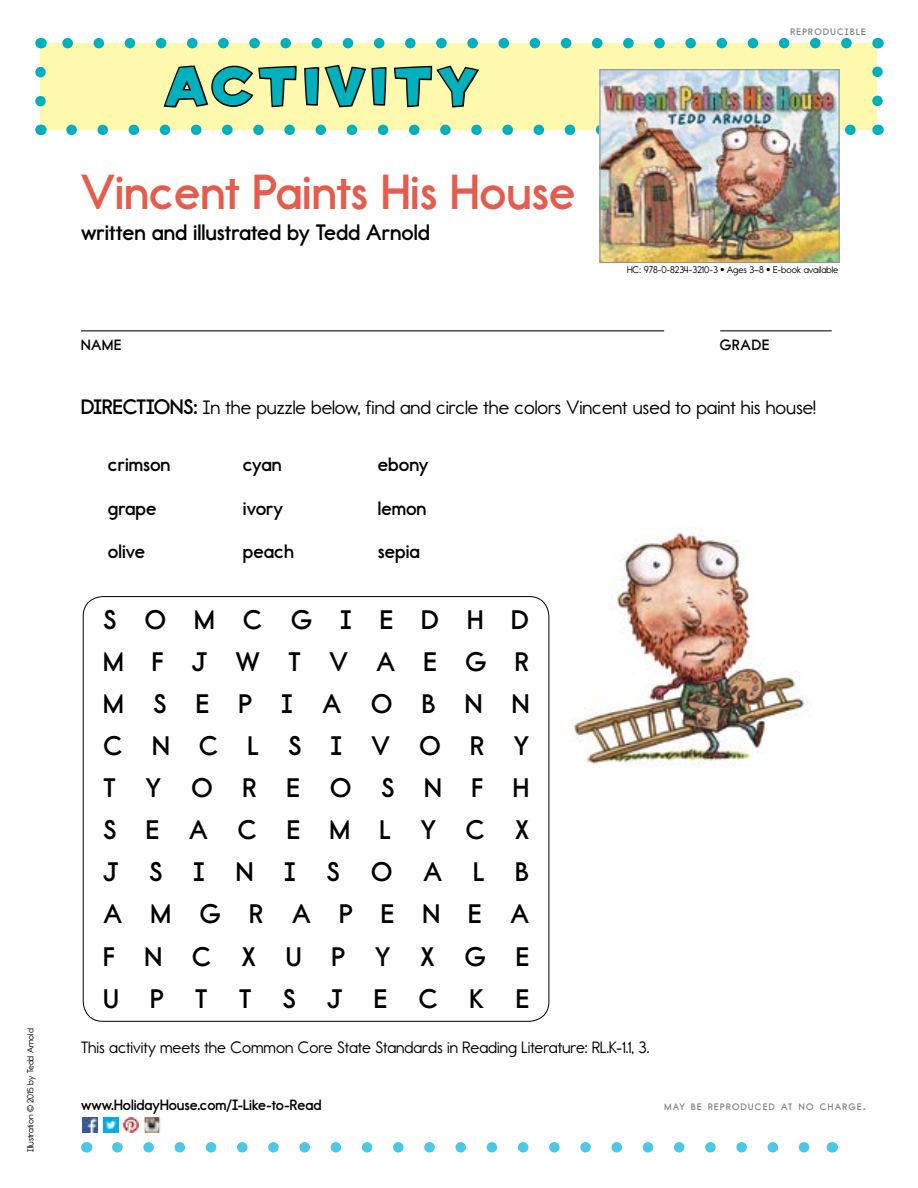
<style>
.page{position:relative;width:918px;height:1188px;background:#fff}
.page>*{position:absolute;margin:0;border:0;box-sizing:border-box;transform-origin:0 0}
.t1{font:700 49.5px "Report School Rg";color:#e65c4c}
.t2{font:49.5px "House A Rama Kingpin";letter-spacing:.15em;color:#00b0bd}
.t3{font:700 27px/42px "Report School Rg";color:#000;text-align:justify}
.t4{font:700 22.5px "Report School Rg";color:#000}
.t5{font:19.5px "Report School Rg";color:#000}
.t6{font:700 19.5px "Report School Rg";color:#000}
.t7{font:16.5px "Report School Rg";color:#000}
.t8{font:700 15px "Report School Rg";color:#000}
.t9{font:9.75px "Report School Rg";color:#000}
.t10{font:700 9.45px "Report School Rg";letter-spacing:.145em;color:#808285}
.t11{font:9px "Report School Rg";color:#000}
.s1{font-weight:700;font-size:21px}
.s2{font-size:13.5px}
</style>
<div class="page">
<div style="left:40px;top:43px;width:838px;height:87px;background:#fff9ae"></div>
<svg style="left:35px;top:72px;width:11px;height:35px"></svg>
<svg style="left:872px;top:58px;width:11px;height:43px"></svg>
<svg style="left:62px;top:38px;width:784px;height:10px"></svg>
<svg style="left:72px;top:65px;width:784px;height:71px"></svg>
<img style="left:560px;top:527px;width:248px;height:239px">
<hr style="left:81px;top:330px;width:583px;height:1px;background:#000">
<hr style="left:720px;top:330px;width:112px;height:1px;background:#000">
<img style="left:601px;top:71px;width:237px;height:190px">
<div style="left:599px;top:69px;width:241px;height:194px;border:1px solid #939598"></div>
<svg style="left:117px;top:1142px;width:693px;height:11px"></svg>
<img style="left:83px;top:1117px;width:15px;height:16px">
<img style="left:103px;top:1117px;width:15px;height:16px">
<img style="left:123px;top:1117px;width:15px;height:16px">
<img style="left:143px;top:1117px;width:18px;height:16px">
<p class="t11" style="left:25px;top:1152px;width:125px;rotate:-90deg">Illustration © 2015 by Tedd Arnold</p>
<h1 class="t2" style="left:167px;top:53px;width:311px">ACTIVITY</h1>
<h1 class="t1" style="left:81px;top:162px;width:496px">Vincent Paints His House</h1>
<p class="t4" style="left:81px;top:219px;width:350px">written and illustrated by Tedd Arnold</p>
<p class="t10" style="left:790px;top:26px;width:77px">REPRODUCIBLE</p>
<p class="t9" style="left:627px;top:264px;width:213px">HC: 978-0-8234-3210-3 • Ages 3–8 • E-book available</p>
<p class="t8" style="left:81px;top:336px;width:42px">Name</p>
<p class="t8" style="left:720px;top:336px;width:51px">grade</p>
<p class="t5" style="left:81px;top:396px;width:737px"><span class="s1">Directions:</span> In the puzzle below, find and circle the colors Vincent used to paint his house!</p>
<p class="t6" style="left:108px;top:453px;width:64px">crimson</p>
<p class="t6" style="left:243px;top:453px;width:40px">cyan</p>
<p class="t6" style="left:378px;top:453px;width:52px">ebony</p>
<p class="t6" style="left:108px;top:496px;width:50px">grape</p>
<p class="t6" style="left:243px;top:496px;width:42px">ivory</p>
<p class="t6" style="left:378px;top:496px;width:50px">lemon</p>
<p class="t6" style="left:108px;top:540px;width:38px">olive</p>
<p class="t6" style="left:243px;top:540px;width:52px">peach</p>
<p class="t6" style="left:378px;top:540px;width:43px">sepia</p>
<p class="t3" style="left:103px;top:599px;width:427px">SOMCGIED H D M F J W T V A EGR MSE P I A O B N N C N C L SI V OR Y T Y OREOS N F H SE A CEM L Y C X J SI N ISO A L B A MGR A P E N E A F N C X U P Y X G E U P T T S J E C K E</p>
<p class="t7" style="left:81px;top:1038px;width:570px">This activity meets the Common Core State Standards in Reading Literature: RL.K-1.1, 3.</p>
<p class="t8" style="left:81px;top:1095px;width:242px">www.HolidayHouse.com/I-Like-to-Read</p>
<p class="t10" style="left:665px;top:1101px;width:203px">MAY BE REPRODUCED AT NO CHARGE<span class="s2">.</span></p>
</div>
